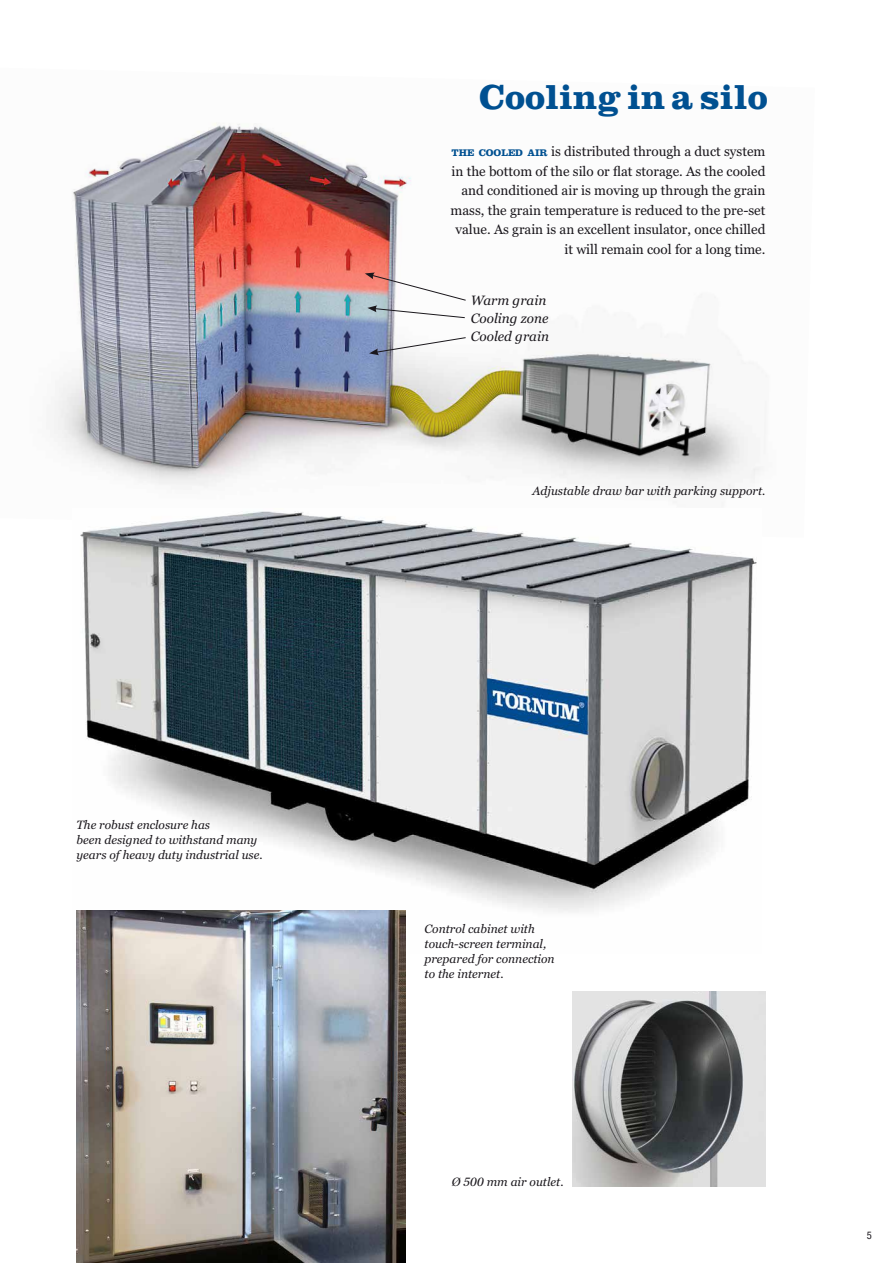
<style>
.page{position:relative;width:893px;height:1263px;background:#fff}
.page>*{position:absolute;margin:0;border:0;box-sizing:border-box;transform-origin:0 0}
.t1{font:700 36px "Clarendon";color:#005091}
.t2{font:13.5px/19.5px "Georgia Pro";color:#1a171c;text-align:right}
.t3{font:italic 13.5px/18px "Georgia Pro";color:#1a171c}
.t4{font:italic 12px/15px "Georgia Pro";color:#1a171c}
.t5{font:condensed 10.5px "Helvetica Neue LT Pro";color:#1a171c}
.s1{font-family:"Clarendon";font-weight:700;font-size:10.05px;color:#005091}
</style>
<div class="page">
<img style="left:54px;top:123px;width:707px;height:368px">
<img style="left:76px;top:511px;width:681px;height:442px">
<img style="left:573px;top:991px;width:192px;height:195px">
<svg style="left:369px;top:337px;width:97px;height:18px"></svg>
<svg style="left:365px;top:273px;width:102px;height:45px"></svg>
<img style="left:77px;top:910px;width:328px;height:353px">
<p class="t4" style="left:77px;top:817px;width:188px">The robust enclosure has<br>been designed to withstand many years of heavy duty industrial use.</p>
<h1 class="t1" style="left:479px;top:75px;width:290px">Cooling in a silo</h1>
<p class="t2" style="left:450px;top:142px;width:316px"><span class="s1">THE COOLED AIR</span> is distributed through a duct system in the bottom of the silo or flat storage. As the cooled and conditioned air is moving up through the grain mass, the grain temperature is reduced to the pre-set value. As grain is an excellent insulator, once chilled it will remain cool for a long time.</p>
<p class="t3" style="left:471px;top:292px;width:80px">Warm grain<br>Cooling zone<br>Cooled grain</p>
<p class="t4" style="left:533px;top:484px;width:234px">Adjustable draw bar with parking support.</p>
<p class="t4" style="left:424px;top:922px;width:132px">Control cabinet with touch-screen terminal, prepared for connection to the internet.</p>
<p class="t4" style="left:452px;top:1175px;width:113px">Ø 500 mm air outlet.</p>
<p class="t5" style="left:867px;top:1229px;width:7px">5</p>
</div>
